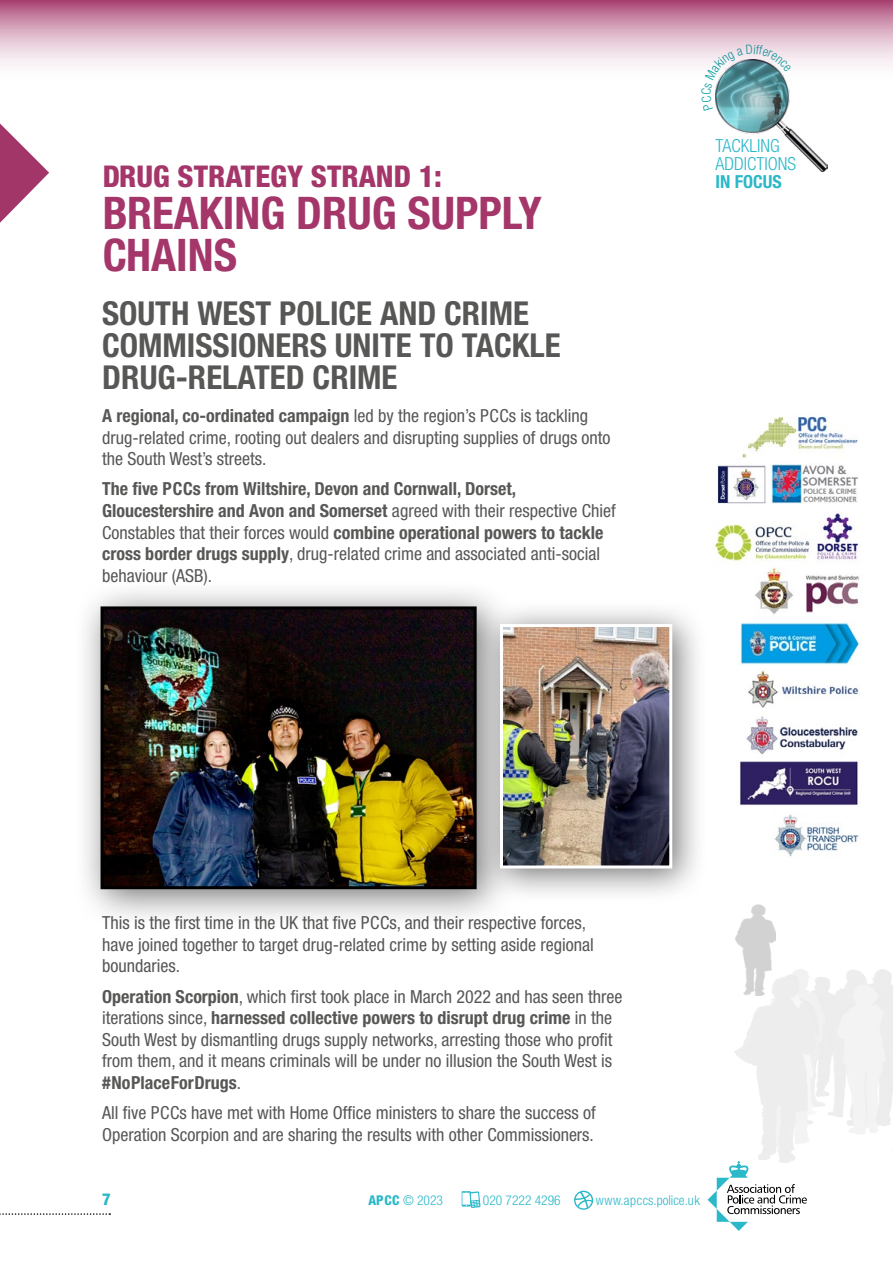
<style>
.page{position:relative;width:893px;height:1263px;background:#fff}
.page>*{position:absolute;margin:0;border:0;box-sizing:border-box;transform-origin:0 0}
.t1{font:700 condensed 45px/42px "Helvetica Neue LT Std";color:#a43669}
.PCC_Heading{font:700 condensed 33px/31.5px "Helvetica Neue LT Std";color:#575756}
.t2{font:800 condensed 30px "Helvetica Neue LT Std";color:#a43669}
.body{font:condensed 18px/21.6px "Helvetica Neue LT Std";color:#575756}
.body-2{font:700 condensed 18px/21.6px "Helvetica Neue LT Std";color:#575756}
.t3{font:300 condensed 18px/18px "Helvetica Neue LT Std";color:#2bb8c9}
.t4{font:700 condensed 18px "Helvetica Neue LT Std";color:#2bb8c9}
.t5{font:800 condensed 16.5px "Helvetica Neue LT Std";color:#2bb8c9}
.t6{font:300 condensed 13.5px "Helvetica Neue LT Std";color:#2bb8c9}
.t7{font:300 condensed 13.5px "Helvetica Neue LT Std";letter-spacing:.02em;color:#2bb8c9}
.s1{font-weight:700}
.s2{font-weight:400}
.s3{font-weight:800}
</style>
<div class="page">
<svg style="left:0;top:1213px;width:110px;height:2px"></svg>
<svg style="left:708px;top:1162px;width:99px;height:69px"></svg>
<svg style="left:574px;top:1191px;width:19px;height:19px"></svg>
<svg style="left:462px;top:1191px;width:19px;height:17px"></svg>
<img style="left:718px;top:111px;width:109px;height:60px">
<img style="left:736px;top:905px;width:40px;height:60px">
<img style="left:734px;top:965px;width:159px;height:197px">
<div style="left:74px;top:579px;width:442px;height:349px;background:#000;opacity:.55"></div>
<img style="left:105px;top:610px;width:368px;height:275px">
<div style="left:101px;top:606px;width:376px;height:283px;border:3px solid #000"></div>
<div style="left:475px;top:600px;width:233px;height:304px;background:#000;opacity:.55"></div>
<img style="left:504px;top:628px;width:164px;height:236px">
<div style="left:500px;top:624px;width:172px;height:244px;border:3px solid #fff"></div>
<img style="left:742px;top:416px;width:116px;height:42px">
<img style="left:771px;top:464px;width:87px;height:40px">
<img style="left:814px;top:513px;width:45px;height:47px">
<img style="left:806px;top:575px;width:53px;height:38px">
<img style="left:714px;top:524px;width:96px;height:38px">
<img style="left:740px;top:622px;width:120px;height:43px">
<img style="left:755px;top:568px;width:38px;height:46px">
<img style="left:717px;top:465px;width:49px;height:39px">
<img style="left:748px;top:670px;width:111px;height:38px">
<img style="left:746px;top:716px;width:112px;height:38px">
<img style="left:740px;top:761px;width:118px;height:45px">
<img style="left:774px;top:814px;width:85px;height:43px">
<svg style="left:0;top:124px;width:49px;height:99px"></svg>
<svg style="left:0;top:0;width:893px;height:66px;background:#d7a9bf"></svg>
<svg style="left:701px;top:44px;width:90px;height:67px"></svg>
<h3 class="t2" style="left:102px;top:158px;width:342px">DRUG STRATEGY STRAND 1:</h3>
<h1 class="t1" style="left:102px;top:192px;width:441px">BREAKING DRUG SUPPLY<br>CHAINS</h1>
<h3 class="PCC_Heading" style="left:102px;top:298px;width:460px">SOUTH WEST POLICE AND CRIME<br>COMMISSIONERS UNITE TO TACKLE<br>DRUG-RELATED CRIME</h3>
<p class="body" style="left:102px;top:405px;width:510px"><span class="s1">A regional, co-ordinated campaign</span> led by the region’s PCCs is tackling drug-related crime, rooting out dealers and disrupting supplies of drugs onto the South West’s streets.</p>
<p class="body-2" style="left:102px;top:478px;width:515px">The five PCCs from Wiltshire, Devon and Cornwall, Dorset, Gloucestershire and Avon and Somerset <span class="s2">agreed with their respective Chief Constables that their forces would</span> combine operational powers to tackle cross border drugs supply<span class="s2">, drug-related crime and associated anti-social behaviour (ASB).</span></p>
<p class="t3" style="left:715px;top:136px;width:82px">TACKLING<br>ADDICTIONS</p>
<p class="t4" style="left:715px;top:171px;width:68px">IN FOCUS</p>
<p class="body" style="left:102px;top:912px;width:493px">This is the first time in the UK that five PCCs, and their respective forces, have joined together to target drug-related crime by setting aside regional boundaries.</p>
<p class="body" style="left:102px;top:985px;width:522px"><span class="s1">Operation Scorpion</span>, which first took place in March 2022 and has seen three iterations since, <span class="s1">harnessed collective powers to disrupt drug crime</span> in the South West by dismantling drugs supply networks, arresting those who profit from them, and it means criminals will be under no illusion the South West is <span class="s1">#NoPlaceForDrugs</span>.</p>
<p class="body" style="left:102px;top:1102px;width:495px">All five PCCs have met with Home Office ministers to share the success of<br>Operation Scorpion and are sharing the results with other Commissioners.</p>
<p class="t5" style="left:102px;top:1188px;width:10px">7</p>
<p class="t6" style="left:483px;top:1192px;width:79px">020 7222 4296</p>
<p class="t6" style="left:368px;top:1192px;width:76px"><span class="s3">APCC</span> © 2023</p>
<p class="t7" style="left:596px;top:1192px;width:106px">www.apccs.police.uk</p>
</div>
